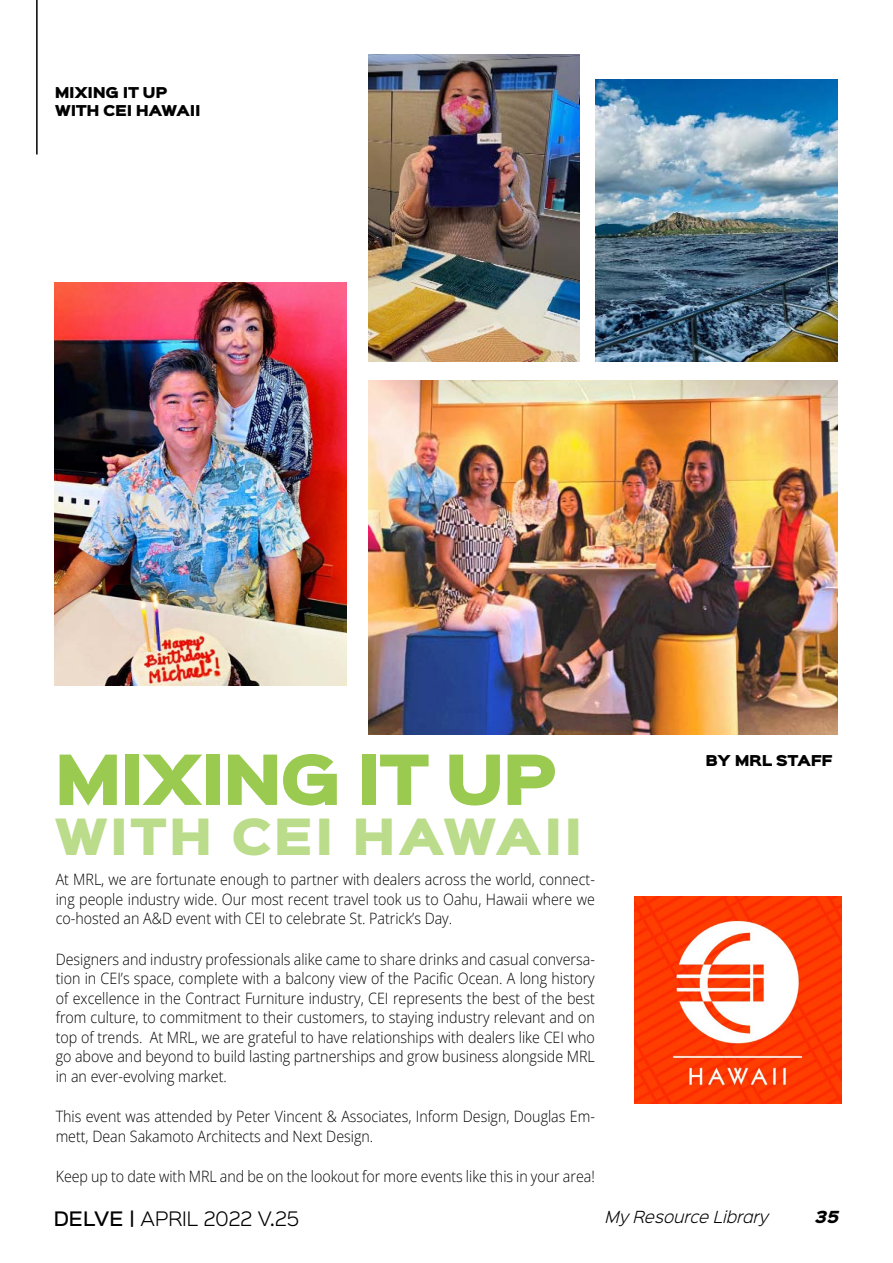
<style>
.page{position:relative;width:893px;height:1263px;background:#fff}
.page>*{position:absolute;margin:0;border:0;box-sizing:border-box;transform-origin:0 0}
.t1{font:62.1px "Sinkin Sans 900 X Black";letter-spacing:-.055em;color:#9aca50}
.t2{font:45px "Sinkin Sans 900 X Black";letter-spacing:.04em;color:#bbdc8a}
.t3{font:300 18px "Sinkin Sans 300";color:#000}
.t4{font:15.6px/19.5px "Open Sans";color:#000;text-align:justify;scale:.91 1}
.t5{font:italic 300 15px "Sinkin Sans 300";color:#000}
.t6{font:italic 900 15px "Sinkin Sans 800";color:#000}
.t7{font:13.5px/18px "Sinkin Sans 900 X Black";letter-spacing:-.025em;color:#000}
.s1{font-family:"Sinkin Sans 500";font-weight:500}
</style>
<div class="page">
<hr style="left:36px;top:0;width:2px;height:154px;background:#000">
<img style="left:369px;top:380px;width:468px;height:354px">
<img style="left:595px;top:79px;width:242px;height:283px">
<img style="left:54px;top:283px;width:292px;height:403px">
<img style="left:369px;top:54px;width:210px;height:308px">
<img style="left:634px;top:897px;width:207px;height:206px">
<p class="t7" style="left:55px;top:84px;width:147px">MIXING IT UP<br>WITH CEI HAWAII</p>
<h1 class="t1" style="left:54px;top:747px;width:505px">MIXING IT UP</h1>
<h2 class="t2" style="left:54px;top:813px;width:530px">WITH CEI HAWAII</h2>
<p class="t4" style="left:56px;top:869px;width:594px">At MRL, we are fortunate enough to partner with dealers across the world, connect&shy;ing people industry wide. Our most recent travel took us to Oahu, Hawaii where we co-hosted an A&amp;D event with CEI to celebrate St. Patrick’s Day.</p>
<p class="t4" style="left:56px;top:949px;width:594px">Designers and industry professionals alike came to share drinks and casual conversa&shy;tion in CEI’s space, complete with a balcony view of the Pacific Ocean. A long history of excellence in the Contract Furniture industry, CEI represents the best of the best from culture, to commitment to their customers, to staying industry relevant and on top of trends. At MRL, we are grateful to have relationships with dealers like CEI who go above and beyond to build lasting partnerships and grow business alongside MRL in an ever-evolving market.</p>
<p class="t4" style="left:56px;top:1106px;width:594px">This event was attended by Peter Vincent &amp; Associates, Inform Design, Douglas Em&shy;mett, Dean Sakamoto Architects and Next Design.</p>
<p class="t4" style="left:56px;top:1166px;width:594px">Keep up to date with MRL and be on the lookout for more events like this in your area!</p>
<p class="t7" style="left:705px;top:752px;width:129px">BY MRL STAFF</p>
<p class="t3" style="left:54px;top:1204px;width:247px"><span class="s1">DELVE |</span> APRIL 2022 V.25</p>
<p class="t5" style="left:606px;top:1205px;width:165px">My Resource Library</p>
<p class="t6" style="left:815px;top:1209px;width:26px">35</p>
</div>
